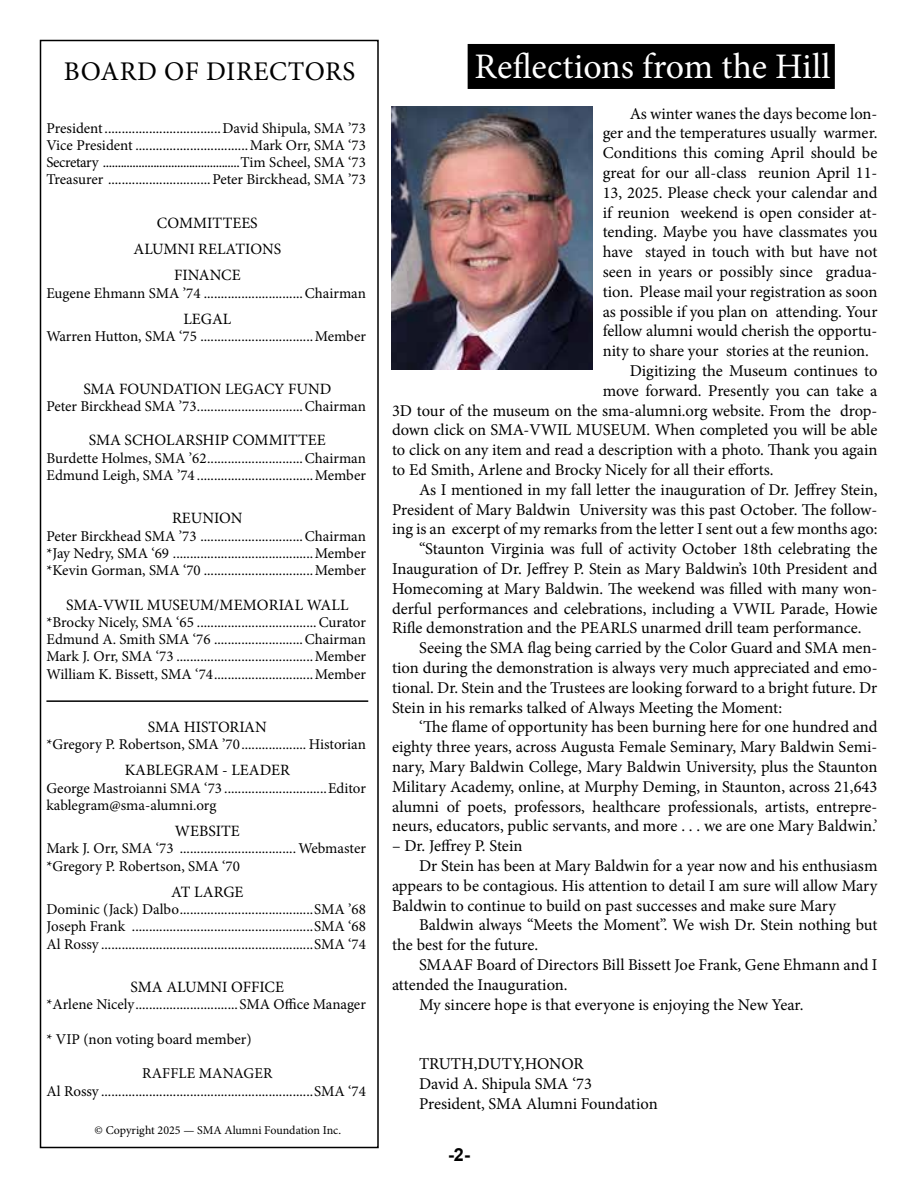
<style>
.page{position:relative;width:918px;height:1188px;background:#fff}
.page>*{position:absolute;margin:0;border:0;box-sizing:border-box;transform-origin:0 0}
.t1{font:36px "Minion Pro";color:#fff}
.t2{font:27px "Minion Pro";letter-spacing:.02em;color:#000}
.t3{font:700 18px "Arial";color:#000}
.t4{font:16.5px/19.8px "Minion Pro";letter-spacing:-.005em;color:#000}
.t5{font:15.75px/26.2px "Minion Pro";color:#000;text-align:center}
.t6{font:15px/17.2px "Minion Pro";color:#000;text-align:justify}
.t7{font:12px "Minion Pro";color:#000}
</style>
<div class="page">
<div style="left:40px;top:40px;width:339px;height:1108px;border:2px solid #000"></div>
<hr style="left:46px;top:700px;width:322px;height:2px;background:#000">
<div style="left:468px;top:44px;width:367px;height:45px;background:#000"></div>
<img style="left:392px;top:107px;width:200px;height:263px">
<h2 class="t2" style="left:64px;top:54px;width:293px">BOARD OF DIRECTORS</h2>
<p class="t6" style="left:46px;top:119px;width:321px">President..................................David Shipula, SMA ’73<br>Vice President .................................Mark Orr, SMA ‘73<br>Secretary ..............................................Tim Scheel, SMA ‘73<br>Treasurer ..............................Peter Birckhead, SMA ’73</p>
<p class="t5" style="left:134px;top:210px;width:149px">COMMITTEES<br>ALUMNI RELATIONS<br>FINANCE</p>
<p class="t6" style="left:46px;top:284px;width:321px">Eugene Ehmann SMA ’74 .............................Chairman</p>
<p class="t5" style="left:183px;top:306px;width:50px">LEGAL</p>
<p class="t6" style="left:46px;top:328px;width:321px">Warren Hutton, SMA ‘75 .................................Member</p>
<p class="t5" style="left:83px;top:376px;width:250px">SMA FOUNDATION LEGACY FUND</p>
<p class="t6" style="left:46px;top:397px;width:321px">Peter Birckhead SMA ’73...............................Chairman</p>
<p class="t5" style="left:89px;top:427px;width:238px">SMA SCHOLARSHIP COMMITTEE</p>
<p class="t6" style="left:46px;top:449px;width:321px">Burdette Holmes, SMA ’62............................Chairman<br>Edmund Leigh, SMA ’74 ..................................Member</p>
<p class="t5" style="left:172px;top:505px;width:72px">REUNION</p>
<p class="t6" style="left:46px;top:527px;width:321px">Peter Birckhead SMA ’73 ..............................Chairman *Jay Nedry, SMA ‘69 .........................................Member *Kevin Gorman, SMA ‘70 ................................Member</p>
<p class="t5" style="left:66px;top:592px;width:284px">SMA-VWIL MUSEUM/MEMORIAL WALL</p>
<p class="t6" style="left:46px;top:613px;width:321px">*Brocky Nicely, SMA ‘65 ...................................Curator Edmund A. Smith SMA ‘76 ..........................Chairman Mark J. Orr, SMA ‘73 ........................................Member William K. Bissett, SMA ‘74.............................Member</p>
<p class="t5" style="left:148px;top:714px;width:120px">SMA HISTORIAN</p>
<p class="t6" style="left:46px;top:736px;width:321px">*Gregory P. Robertson, SMA ’70................... Historian</p>
<p class="t5" style="left:125px;top:757px;width:167px">KABLEGRAM - LEADER</p>
<p class="t6" style="left:46px;top:779px;width:321px">George Mastroianni SMA ‘73 ..............................Editor kablegram@sma-alumni.org</p>
<p class="t5" style="left:175px;top:818px;width:66px">WEBSITE</p>
<p class="t6" style="left:46px;top:840px;width:321px">Mark J. Orr, SMA ‘73 .................................. Webmaster *Gregory P. Robertson, SMA ‘70</p>
<p class="t5" style="left:171px;top:879px;width:74px">AT LARGE</p>
<p class="t6" style="left:46px;top:901px;width:321px">Dominic (Jack) Dalbo.......................................SMA ’68<br>Joseph Frank .....................................................SMA ‘68<br>Al Rossy ..............................................................SMA ‘74</p>
<p class="t5" style="left:131px;top:974px;width:155px">SMA ALUMNI OFFICE</p>
<p class="t6" style="left:46px;top:996px;width:321px">*Arlene Nicely..............................SMA Office Manager</p>
<p class="t6" style="left:46px;top:1030px;width:207px">* VIP (non voting board member)</p>
<p class="t6" style="left:46px;top:1065px;width:321px;text-align:center">RAFFLE MANAGER<br>Al Rossy ..............................................................SMA ‘74</p>
<p class="t7" style="left:95px;top:1123px;width:248px">© Copyright 2025 — SMA Alumni Foundation Inc.</p>
<h1 class="t1" style="left:475px;top:42px;width:357px">Reflections from the Hill</h1>
<p class="t4" style="left:630px;top:104px;width:249px">As winter wanes the days become lon-</p>
<p class="t4" style="left:603px;top:123px;width:276px">ger and the temperatures usually warmer.</p>
<p class="t4" style="left:603px;top:143px;width:276px">Conditions this coming April should be</p>
<p class="t4" style="left:603px;top:163px;width:276px">great for our all-class reunion April 11-</p>
<p class="t4" style="left:603px;top:183px;width:276px">13, 2025. Please check your calendar and</p>
<p class="t4" style="left:603px;top:203px;width:276px">if reunion weekend is open consider at-</p>
<p class="t4" style="left:603px;top:222px;width:276px">tending. Maybe you have classmates you</p>
<p class="t4" style="left:603px;top:242px;width:276px">have stayed in touch with but have not</p>
<p class="t4" style="left:603px;top:262px;width:276px">seen in years or possibly since gradua-</p>
<p class="t4" style="left:603px;top:282px;width:276px">tion. Please mail your registration as soon</p>
<p class="t4" style="left:603px;top:302px;width:276px">as possible if you plan on attending. Your</p>
<p class="t4" style="left:603px;top:321px;width:276px">fellow alumni would cherish the opportu-</p>
<p class="t4" style="left:603px;top:341px;width:268px">nity to share your stories at the reunion.</p>
<p class="t4" style="left:630px;top:361px;width:249px">Digitizing the Museum continues to</p>
<p class="t4" style="left:603px;top:381px;width:276px">move forward. Presently you can take a</p>
<p class="t4" style="left:392px;top:401px;width:487px">3D tour of the museum on the sma-alumni.org website. From the drop-</p>
<p class="t4" style="left:392px;top:420px;width:487px">down click on SMA-VWIL MUSEUM. When completed you will be able</p>
<p class="t4" style="left:392px;top:440px;width:487px">to click on any item and read a description with a photo. Thank you again</p>
<p class="t4" style="left:392px;top:460px;width:383px">to Ed Smith, Arlene and Brocky Nicely for all their efforts.</p>
<p class="t4" style="left:419px;top:480px;width:460px">As I mentioned in my fall letter the inauguration of Dr. Jeffrey Stein,</p>
<p class="t4" style="left:392px;top:500px;width:487px">President of Mary Baldwin University was this past October. The follow-</p>
<p class="t4" style="left:392px;top:519px;width:487px">ing is an excerpt of my remarks from the letter I sent out a few months ago:</p>
<p class="t4" style="left:419px;top:539px;width:460px">“Staunton Virginia was full of activity October 18th celebrating the</p>
<p class="t4" style="left:392px;top:559px;width:487px">Inauguration of Dr. Jeffrey P. Stein as Mary Baldwin’s 10th President and</p>
<p class="t4" style="left:392px;top:579px;width:487px">Homecoming at Mary Baldwin. The weekend was filled with many won-</p>
<p class="t4" style="left:392px;top:599px;width:487px">derful performances and celebrations, including a VWIL Parade, Howie</p>
<p class="t4" style="left:392px;top:618px;width:471px">Rifle demonstration and the PEARLS unarmed drill team performance.</p>
<p class="t4" style="left:419px;top:638px;width:460px">Seeing the SMA flag being carried by the Color Guard and SMA men-</p>
<p class="t4" style="left:392px;top:658px;width:487px">tion during the demonstration is always very much appreciated and emo-</p>
<p class="t4" style="left:392px;top:678px;width:487px">tional. Dr. Stein and the Trustees are looking forward to a bright future. Dr</p>
<p class="t4" style="left:392px;top:698px;width:392px">Stein in his remarks talked of Always Meeting the Moment:</p>
<p class="t4" style="left:419px;top:717px;width:460px">‘The flame of opportunity has been burning here for one hundred and</p>
<p class="t4" style="left:392px;top:737px;width:487px">eighty three years, across Augusta Female Seminary, Mary Baldwin Semi-</p>
<p class="t4" style="left:392px;top:757px;width:487px">nary, Mary Baldwin College, Mary Baldwin University, plus the Staunton</p>
<p class="t4" style="left:392px;top:777px;width:487px">Military Academy, online, at Murphy Deming, in Staunton, across 21,643</p>
<p class="t4" style="left:392px;top:797px;width:487px">alumni of poets, professors, healthcare professionals, artists, entrepre-</p>
<p class="t4" style="left:392px;top:816px;width:487px">neurs, educators, public servants, and more . . . we are one Mary Baldwin.’</p>
<p class="t4" style="left:392px;top:836px;width:132px">– Dr. Jeffrey P. Stein</p>
<p class="t4" style="left:419px;top:856px;width:460px">Dr Stein has been at Mary Baldwin for a year now and his enthusiasm</p>
<p class="t4" style="left:392px;top:876px;width:487px">appears to be contagious. His attention to detail I am sure will allow Mary</p>
<p class="t4" style="left:392px;top:896px;width:445px">Baldwin to continue to build on past successes and make sure Mary</p>
<p class="t4" style="left:419px;top:915px;width:460px">Baldwin always “Meets the Moment”. We wish Dr. Stein nothing but</p>
<p class="t4" style="left:392px;top:935px;width:148px">the best for the future.</p>
<p class="t4" style="left:419px;top:955px;width:460px">SMAAF Board of Directors Bill Bissett Joe Frank, Gene Ehmann and I</p>
<p class="t4" style="left:392px;top:975px;width:177px">attended the Inauguration.</p>
<p class="t4" style="left:419px;top:995px;width:386px">My sincere hope is that everyone is enjoying the New Year.</p>
<p class="t4" style="left:419px;top:1054px;width:240px">TRUTH,DUTY,HONOR<br>David A. Shipula SMA ‘73<br>President, SMA Alumni Foundation</p>
<p class="t3" style="left:448px;top:1142px;width:23px">-2-</p>
</div>
